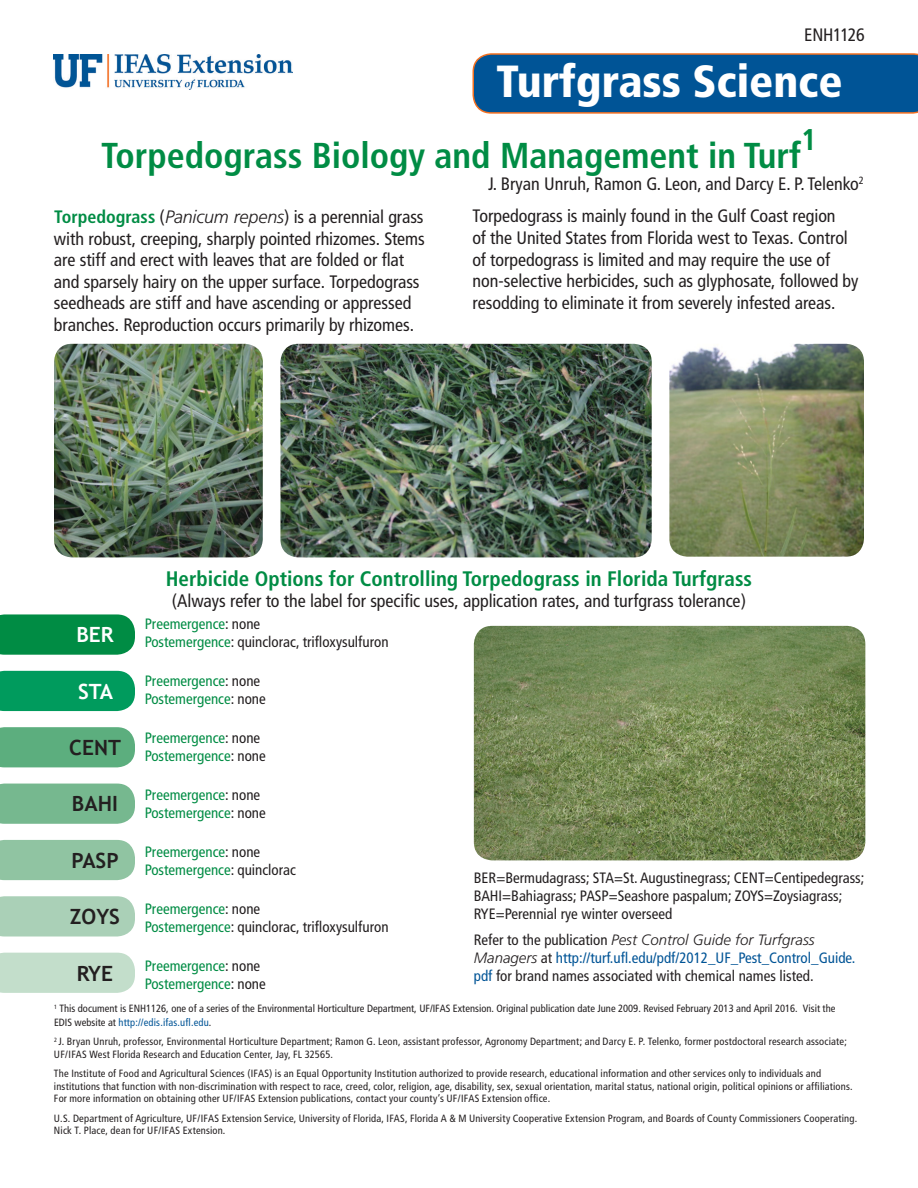
<style>
.page{position:relative;width:918px;height:1188px;background:#fff}
.page>*{position:absolute;margin:0;border:0;box-sizing:border-box;transform-origin:0 0}
.topic_title{font:900 condensed 45px "Frutiger";color:#fff}
.t1{font:700 condensed 36px "Frutiger";color:#008c44}
.t2{font:700 condensed 30px "Frutiger";color:#008c44}
.subhead{font:700 condensed 21px "Frutiger";color:#008c44}
.t3{font:700 21px "Trebuchet MS";color:#231f20}
.t4{font:700 21px "Trebuchet MS";color:#fff}
.body_text{font:condensed 18px/21.6px "Frutiger";letter-spacing:-.005em;color:#231f20}
.subhead-2{font:condensed 18px "Frutiger";letter-spacing:-.005em;color:#231f20}
.authors{font:condensed 18px "Frutiger";color:#231f20}
.body_text-2{font:condensed 18px "Frutiger";letter-spacing:-.025em;color:#231f20}
.list{font:condensed 15px/18px "Frutiger";color:#231f20}
.list-2{font:condensed 15px/18px "Frutiger";color:#008c44}
.Footnotes{font:condensed 10.5px/12.6px "Frutiger";letter-spacing:.015em;color:#231f20}
.s1{font-weight:700;color:#008c44}
.s2{font-weight:300;font-style:italic;font-stretch:normal}
.s3{color:#008c44}
.s4{color:#231f20}
.s5{color:#005496}
</style>
<div class="page">
<svg style="left:472px;top:53px;width:446px;height:61px;background:#105891"></svg>
<img style="left:669px;top:344px;width:195px;height:213px">
<img style="left:54px;top:344px;width:209px;height:213px">
<img style="left:280px;top:344px;width:372px;height:213px">
<img style="left:474px;top:626px;width:391px;height:234px">
<svg style="left:0;top:614px;width:135px;height:41px;background:#0a904b"></svg>
<div style="left:0;top:671px;width:135px;height:40px;background:#009b5d"></div>
<div style="left:0;top:727px;width:135px;height:40px;background:#5cae7e"></div>
<div style="left:0;top:784px;width:135px;height:40px;background:#76b88f"></div>
<div style="left:0;top:840px;width:135px;height:40px;background:#90c4a2"></div>
<svg style="left:0;top:896px;width:135px;height:41px;background:#add2ba"></svg>
<div style="left:0;top:953px;width:135px;height:40px;background:#c3decb"></div>
<img style="left:54px;top:54px;width:238px;height:36px">
<p class="body_text-2" style="left:804px;top:24px;width:62px">ENH1126</p>
<p class="topic_title" style="left:497px;top:54px;width:347px">Turfgrass Science</p>
<p class="t2" style="left:801px;top:122px;width:17px">1</p>
<p class="authors" style="left:488px;top:174px;width:377px">J. Bryan Unruh, Ramon G. Leon, and Darcy E. P. Telenko<sup>2</sup></p>
<p class="t1" style="left:101px;top:134px;width:701px">Torpedograss Biology and Management in Turf</p>
<p class="body_text" style="left:54px;top:206px;width:372px"><span class="s1">Torpedograss</span> (<span class="s2">Panicum repens</span>) is a perennial grass with robust, creeping, sharply pointed rhizomes. Stems are stiff and erect with leaves that are folded or flat and sparsely hairy on the upper surface. Torpedograss seedheads are stiff and have ascending or appressed branches. Reproduction occurs primarily by rhizomes.</p>
<p class="body_text" style="left:472px;top:206px;width:387px">Torpedograss is mainly found in the Gulf Coast region<br>of the United States from Florida west to Texas. Control of torpedograss is limited and may require the use of non-selective herbicides, such as glyphosate, followed by resodding to eliminate it from severely infested areas.</p>
<p class="t4" style="left:76px;top:622px;width:39px">BER</p>
<p class="t4" style="left:78px;top:678px;width:36px">STA</p>
<p class="t3" style="left:69px;top:734px;width:53px">CENT</p>
<p class="t3" style="left:72px;top:791px;width:47px">BAHI</p>
<p class="t3" style="left:72px;top:847px;width:49px">PASP</p>
<p class="t3" style="left:70px;top:904px;width:52px">ZOYS</p>
<p class="t3" style="left:77px;top:960px;width:38px">RYE</p>
<p class="subhead" style="left:166px;top:566px;width:588px">Herbicide Options for Controlling Torpedograss in Florida Turfgrass</p>
<p class="subhead-2" style="left:172px;top:591px;width:576px">(Always refer to the label for specific uses, application rates, and turfgrass tolerance)</p>
<p class="list" style="left:145px;top:615px;width:245px"><span class="s3">Preemergence</span>: none<br><span class="s3">Postemergence</span>: quinclorac, trifloxysulfuron</p>
<p class="list-2" style="left:145px;top:672px;width:123px">Preemergence<span class="s4">: none<br></span>Postemergence<span class="s4">: none</span></p>
<p class="list-2" style="left:145px;top:729px;width:123px">Preemergence<span class="s4">: none<br></span>Postemergence<span class="s4">: none</span></p>
<p class="list-2" style="left:145px;top:786px;width:123px">Preemergence<span class="s4">: none<br></span>Postemergence<span class="s4">: none</span></p>
<p class="list-2" style="left:145px;top:843px;width:153px">Preemergence<span class="s4">: none<br></span>Postemergence<span class="s4">: quinclorac</span></p>
<p class="list" style="left:145px;top:900px;width:245px"><span class="s3">Preemergence</span>: none<br><span class="s3">Postemergence</span>: quinclorac, trifloxysulfuron</p>
<p class="list-2" style="left:145px;top:957px;width:123px">Preemergence<span class="s4">: none<br></span>Postemergence<span class="s4">: none</span></p>
<p class="list" style="left:474px;top:869px;width:392px">BER=Bermudagrass; STA=St. Augustinegrass; CENT=Centipedegrass;<br>BAHI=Bahiagrass; PASP=Seashore paspalum; ZOYS=Zoysiagrass;<br>RYE=Perennial rye winter overseed</p>
<p class="list" style="left:474px;top:931px;width:383px">Refer to the publication <span class="s2">Pest Control Guide for Turfgrass<br>Managers</span> at <span class="s5">http://turf.ufl.edu/pdf/2012_UF_Pest_Control_Guide. pdf</span> for brand names associated with chemical names listed.</p>
<p class="Footnotes" style="left:54px;top:1002px;width:783px;line-height:13.6px"><sup>1</sup> This document is ENH1126, one of a series of the Environmental Horticulture Department, UF/IFAS Extension. Original publication date June 2009. Revised February 2013 and April 2016. Visit the<br>EDIS website at <span class="s5">http://edis.ifas.ufl.edu</span>.</p>
<p class="Footnotes" style="left:54px;top:1035px;width:795px"><sup>2</sup> J. Bryan Unruh, professor, Environmental Horticulture Department; Ramon G. Leon, assistant professor, Agronomy Department; and Darcy E. P. Telenko, former postdoctoral research associate;<br>UF/IFAS West Florida Research and Education Center, Jay, FL 32565.</p>
<p class="Footnotes" style="left:54px;top:1067px;width:800px">The Institute of Food and Agricultural Sciences (IFAS) is an Equal Opportunity Institution authorized to provide research, educational information and other services only to individuals and institutions that function with non-discrimination with respect to race, creed, color, religion, age, disability, sex, sexual orientation, marital status, national origin, political opinions or affiliations.<br>For more information on obtaining other UF/IFAS Extension publications, contact your county’s UF/IFAS Extension office.</p>
<p class="Footnotes" style="left:54px;top:1112px;width:805px">U.S. Department of Agriculture, UF/IFAS Extension Service, University of Florida, IFAS, Florida A &amp; M University Cooperative Extension Program, and Boards of County Commissioners Cooperating.<br>Nick T. Place, dean for UF/IFAS Extension.</p>
</div>
